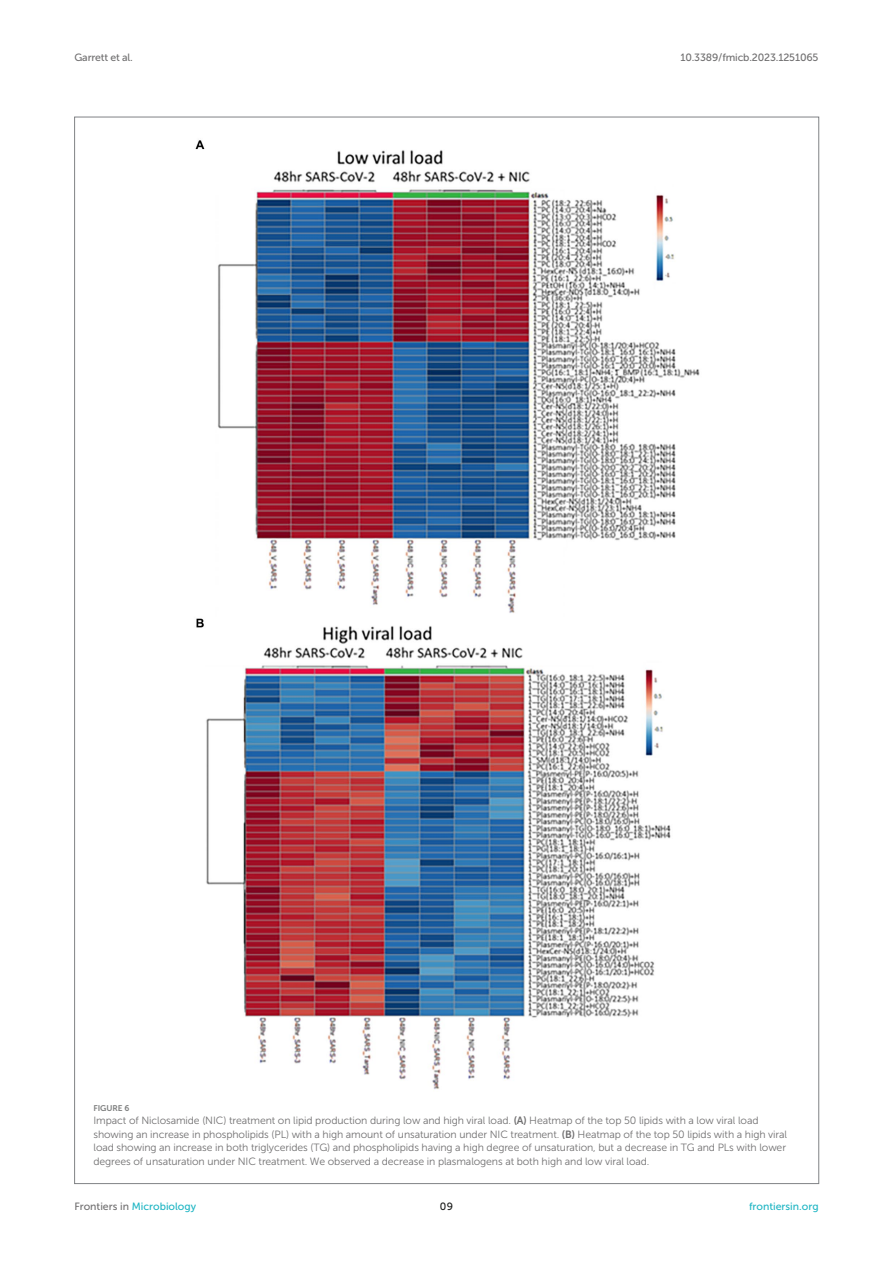
<style>
.page{position:relative;width:893px;height:1263px;background:#fff}
.page>*{position:absolute;margin:0;border:0;box-sizing:border-box;transform-origin:0 0}
.FIG_LEG{font:10.5px/13.5px "Museo Sans 300";letter-spacing:-.01em;color:#706f70}
.t1{font:10.5px "Museo Sans 500";letter-spacing:-.015em;color:#706f70}
.t2{font:10.5px "Museo Sans 500";color:#1db5c3}
.t3{font:10.5px "Museo Sans 500";color:#1b1c1b}
.FIG_HD{font:8.25px "Museo Sans 700";letter-spacing:-.01em;color:#7e7f7f}
.s1{font-family:"Museo Sans 700"}
.s2{color:#706f70}
</style>
<div class="page">
<img style="left:195px;top:140px;width:505px;height:949px">
<p class="t1" style="left:74px;top:51px;width:60px">Garrett et al.</p>
<p class="t1" style="left:680px;top:51px;width:140px">10.3389/fmicb.2023.1251065</p>
<p class="FIG_HD" style="left:94px;top:1103px;width:37px">FIGURE 6</p>
<p class="FIG_LEG" style="left:94px;top:1114px;width:695px">Impact of Niclosamide (NIC) treatment on lipid production during low and high viral load. <span class="s1">(A)</span> Heatmap of the top 50 lipids with a low viral load showing an increase in phospholipids (PL) with a high amount of unsaturation under NIC treatment. <span class="s1">(B)</span> Heatmap of the top 50 lipids with a high viral load showing an increase in both triglycerides (TG) and phospholipids having a high degree of unsaturation, but a decrease in TG and PLs with lower degrees of unsaturation under NIC treatment. We observed a decrease in plasmalogens at both high and low viral load.</p>
<p class="t2" style="left:74px;top:1200px;width:123px"><span class="s2">Frontiers in</span> Microbiology</p>
<p class="t3" style="left:440px;top:1200px;width:15px">09</p>
<p class="t2" style="left:749px;top:1200px;width:71px">frontiersin.org</p>
</div>
